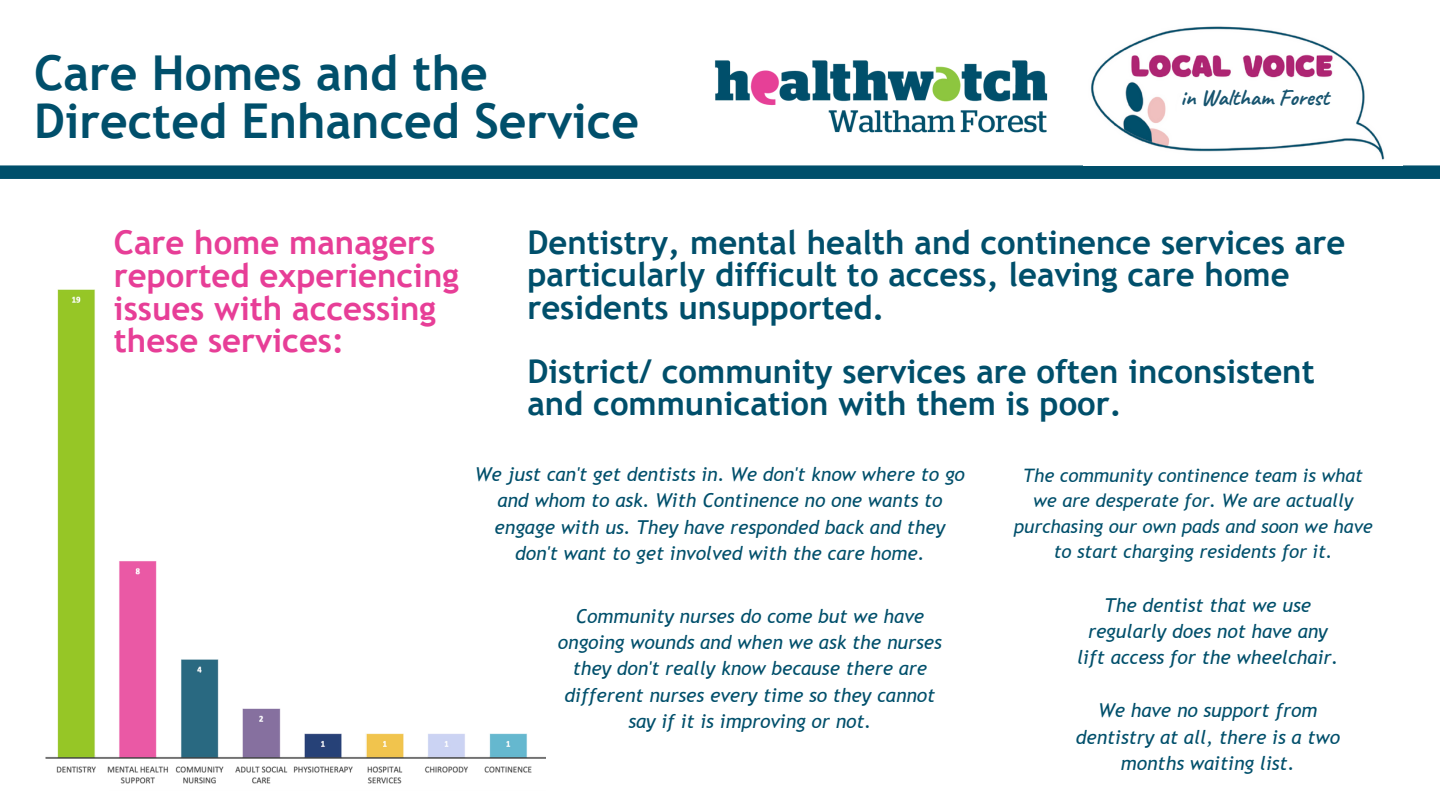
<style>
.page{position:relative;width:1440px;height:810px;background:#fff}
.page>*{position:absolute;margin:0;border:0;box-sizing:border-box;transform-origin:0 0}
.t1{font:700 48.1px/47.8px "Trebuchet MS";color:#004f6b}
.t2{font:700 32.8px/32.2px "Trebuchet MS";color:#004f6b}
.t3{font:700 32.8px/32.8px "Trebuchet MS";color:#e73e97}
.t4{font:700 22.8px "Caveat";color:#17546f}
.t5{font:italic 19.2px/26.2px "Trebuchet MS";color:#004f6b;text-align:center}
.t6{font:italic 18.5px/25.5px "Trebuchet MS";color:#004f6b;text-align:center}
</style>
<div class="page">
<img style="left:715px;top:60px;width:333px;height:73px">
<div style="left:0;top:165px;width:1440px;height:14px;background:#004f6b"></div>
<img style="left:45px;top:289px;width:501px;height:495px">
<img style="left:1091px;top:26px;width:294px;height:134px">
<div style="left:1176px;top:85px;width:171px;height:48px;background:#fff;border-radius:24px"></div>
<p class="t1" style="left:34px;top:49px;width:606px">Care Homes and the<br>Directed Enhanced Service</p>
<p class="t4" style="left:1181px;top:83px;width:150px">in Waltham Forest</p>
<p class="t3" style="left:114px;top:226px;width:346px">Care home managers reported experiencing issues with accessing these services:</p>
<p class="t2" style="left:527px;top:226px;width:819px">Dentistry, mental health and continence services are particularly difficult to access, leaving care home residents unsupported.</p>
<p class="t2" style="left:527px;top:355px;width:789px">District/ community services are often inconsistent and communication with them is poor.</p>
<p class="t5" style="left:475px;top:461px;width:491px">We just can't get dentists in. We don't know where to go and whom to ask. With Continence no one wants to engage with us. They have responded back and they don't want to get involved with the care home.</p>
<p class="t6" style="left:1014px;top:463px;width:361px">The community continence team is what we are desperate for. We are actually purchasing our own pads and soon we have to start charging residents for it.</p>
<p class="t5" style="left:558px;top:603px;width:385px">Community nurses do come but we have ongoing wounds and when we ask the nurses they don't really know because there are different nurses every time so they cannot say if it is improving or not.</p>
<p class="t5" style="left:1077px;top:592px;width:263px">The dentist that we use regularly does not have any lift access for the wheelchair.</p>
<p class="t5" style="left:1076px;top:697px;width:266px">We have no support from dentistry at all, there is a two months waiting list.</p>
</div>
